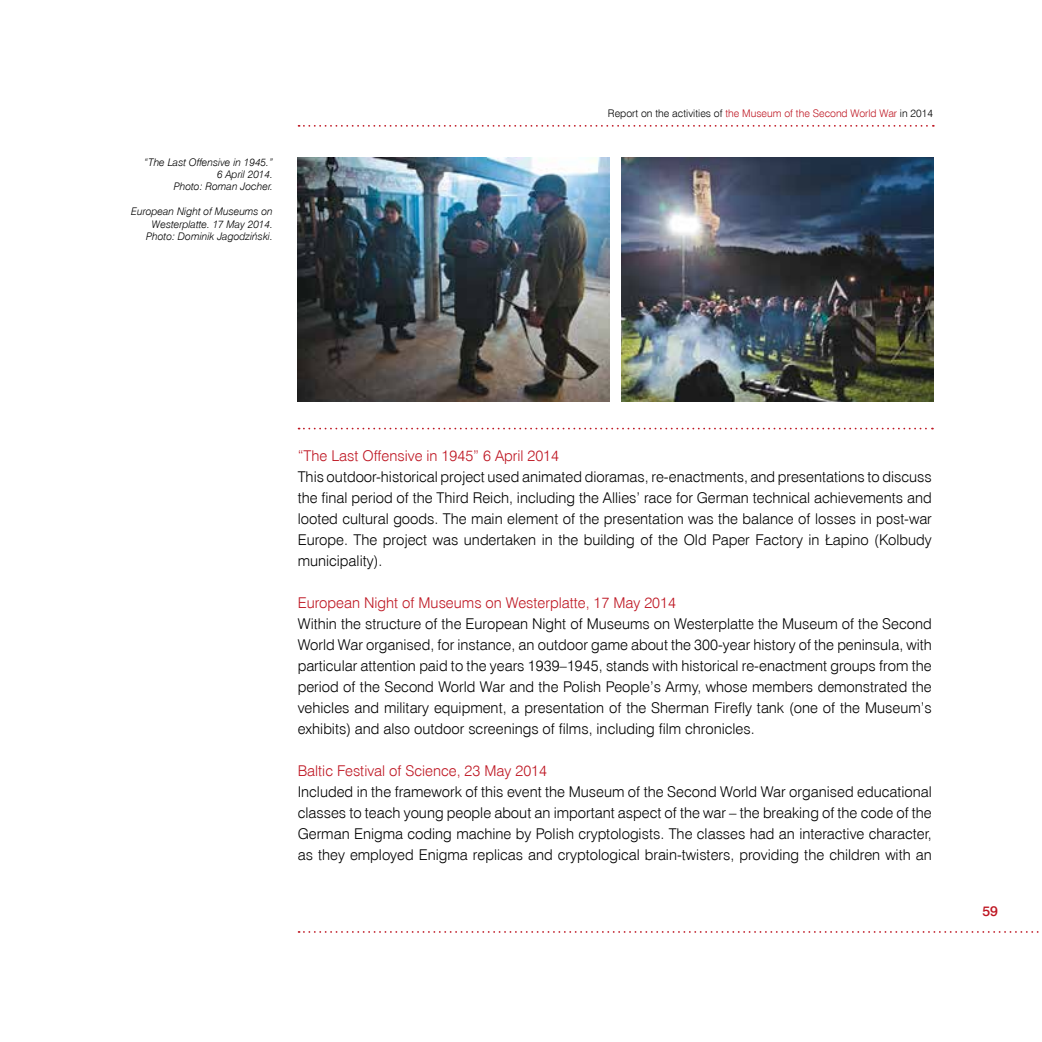
<style>
.page{position:relative;width:1042px;height:1042px;background:#fff}
.page>*{position:absolute;margin:0;border:0;box-sizing:border-box;transform-origin:0 0}
.t1{font:14.88px/21px "Swis 721 Lt EU Normal";color:#000;text-align:justify}
.t2{font:14.88px "Swis 721 Lt EU Normal";color:#be1622}
.t3{font:14px "Swis 721 Md EU Normal";color:#be1622}
.t4{font:10.5px/12.4px "Swis 721 Lt EU Italic";color:#000;text-align:right}
.t5{font:10.5px "Swis 721 Lt EU Normal";color:#000}
.s1{color:#be1622}
</style>
<div class="page">
<svg style="left:299px;top:125px;width:635px;height:2px"></svg>
<svg style="left:299px;top:931px;width:740px;height:2px"></svg>
<svg style="left:299px;top:428px;width:634px;height:1px"></svg>
<img style="left:621px;top:157px;width:313px;height:245px">
<img style="left:298px;top:157px;width:311px;height:245px">
<p class="t4" style="left:144px;top:156px;width:130px">“The Last Offensive in 1945.”<br>6 April 2014.<br>Photo: Roman Jocher.</p>
<p class="t4" style="left:131px;top:205px;width:143px">European Night of Museums on<br>Westerplatte. 17 May 2014.<br>Photo: Dominik Jagodziński.</p>
<p class="t5" style="left:608px;top:107px;width:326px">Report on the activities of <span class="s1">the Museum of the Second World War</span> in 2014</p>
<p class="t2" style="left:298px;top:446px;width:263px">“The Last Offensive in 1945” 6 April 2014</p>
<p class="t1" style="left:298px;top:466px;width:636px">This outdoor-historical project used animated dioramas, re-enactments, and presentations to discuss the final period of the Third Reich, including the Allies’ race for German technical achievements and looted cultural goods. The main element of the presentation was the balance of losses in post-war Europe. The project was undertaken in the building of the Old Paper Factory in Łapino (Kolbudy municipality).</p>
<p class="t2" style="left:298px;top:593px;width:380px">European Night of Museums on Westerplatte, 17 May 2014</p>
<p class="t1" style="left:298px;top:613px;width:636px">Within the structure of the European Night of Museums on Westerplatte the Museum of the Second World War organised, for instance, an outdoor game about the 300-year history of the peninsula, with particular attention paid to the years 1939–1945, stands with historical re-enactment groups from the period of the Second World War and the Polish People’s Army, whose members demonstrated the vehicles and military equipment, a presentation of the Sherman Firefly tank (one of the Museum’s exhibits) and also outdoor screenings of films, including film chronicles.</p>
<p class="t2" style="left:298px;top:762px;width:251px">Baltic Festival of Science, 23 May 2014</p>
<p class="t1" style="left:298px;top:781px;width:635px">Included in the framework of this event the Museum of the Second World War organised educational classes to teach young people about an important aspect of the war – the breaking of the code of the German Enigma coding machine by Polish cryptologists. The classes had an interactive character, as they employed Enigma replicas and cryptological brain-twisters, providing the children with an</p>
<p class="t3" style="left:982px;top:902px;width:17px">59</p>
</div>
